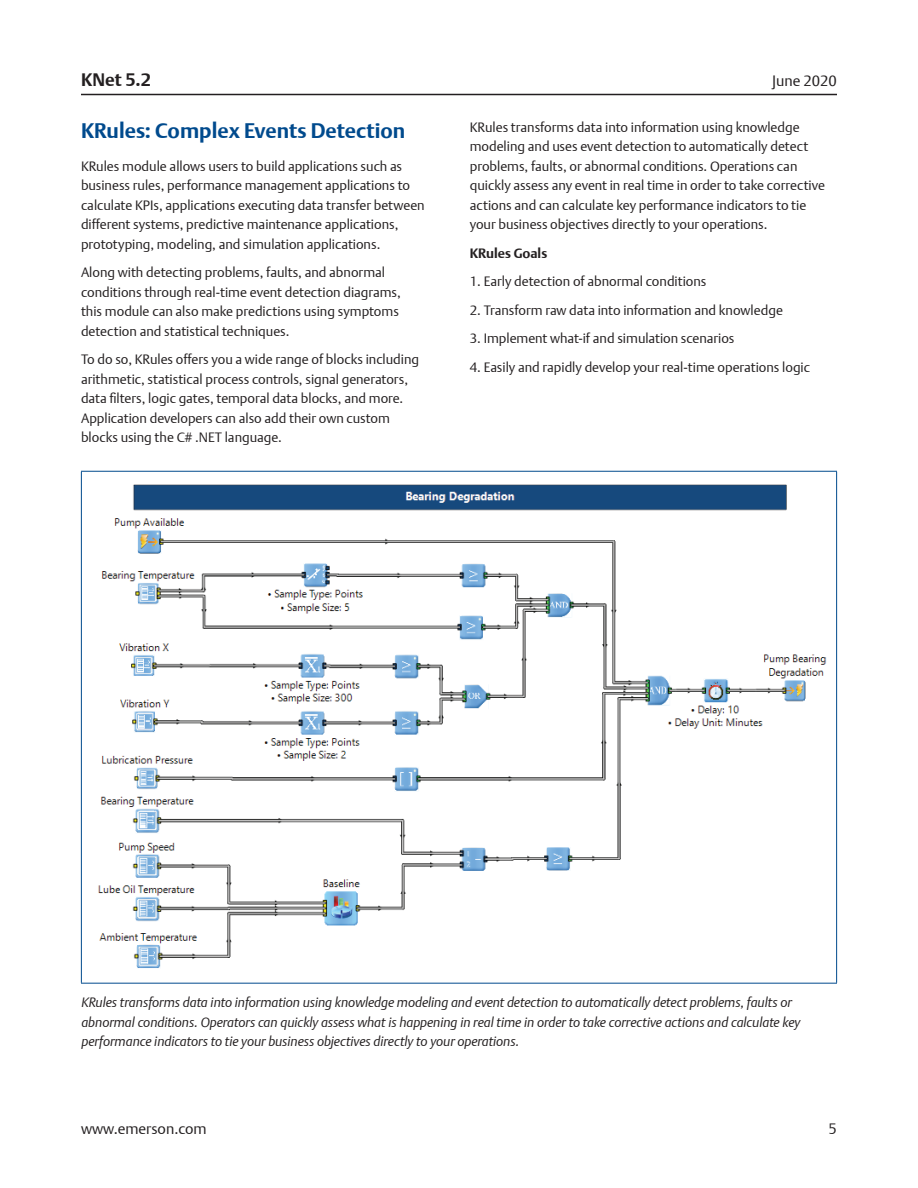
<style>
.page{position:relative;width:918px;height:1188px;background:#fff}
.page>*{position:absolute;margin:0;border:0;box-sizing:border-box;transform-origin:0 0}
.Subhead_1{font:700 21px "DTL Argo T";color:#004a8d}
.t1{font:700 18px "DTL Argo T";color:#231f20}
.t2{font:15px "DTL Argo T Light";color:#231f20}
.Body_Text{font:13.5px/19.5px "DTL Argo T Light";color:#231f20}
.Image_Illustration_C{font:italic 13.5px/19.5px "DTL Argo T Light";letter-spacing:-.005em;color:#231f20}
.Body_Text-2{font:700 13.5px "DTL Argo T";color:#231f20}
</style>
<div class="page">
<hr style="left:81px;top:94px;width:756px;height:1px;background:#231f20">
<hr style="left:81px;top:983px;width:756px;height:1px;background:#004a8d">
<hr style="left:81px;top:471px;width:756px;height:1px;background:#004a8d">
<hr style="left:81px;top:472px;width:1px;height:511px;background:#004a8d">
<hr style="left:836px;top:472px;width:1px;height:511px;background:#004a8d">
<img style="left:98px;top:484px;width:729px;height:484px">
<h2 class="t1" style="left:81px;top:69px;width:72px">KNet 5.2</h2>
<p class="t2" style="left:772px;top:72px;width:66px">June 2020</p>
<p class="Subhead_1" style="left:81px;top:118px;width:326px">KRules: Complex Events Detection</p>
<p class="Body_Text" style="left:81px;top:156px;width:345px">KRules module allows users to build applications such as business rules, performance management applications to calculate KPIs, applications executing data transfer between different systems, predictive maintenance applications, prototyping, modeling, and simulation applications.</p>
<p class="Body_Text" style="left:81px;top:263px;width:321px">Along with detecting problems, faults, and abnormal conditions through real-time event detection diagrams, this module can also make predictions using symptoms detection and statistical techniques.</p>
<p class="Body_Text" style="left:81px;top:350px;width:340px">To do so, KRules offers you a wide range of blocks including arithmetic, statistical process controls, signal generators, data filters, logic gates, temporal data blocks, and more.<br>Application developers can also add their own custom blocks using the C# .NET language.</p>
<p class="Body_Text" style="left:470px;top:117px;width:357px">KRules transforms data into information using knowledge modeling and uses event detection to automatically detect problems, faults, or abnormal conditions. Operations can quickly assess any event in real time in order to take corrective actions and can calculate key performance indicators to tie your business objectives directly to your operations.</p>
<p class="Body_Text-2" style="left:470px;top:245px;width:79px">KRules Goals</p>
<p class="Body_Text" style="left:470px;top:272px;width:238px">1. Early detection of abnormal conditions</p>
<p class="Body_Text" style="left:470px;top:300px;width:315px">2. Transform raw data into information and knowledge</p>
<p class="Body_Text" style="left:470px;top:329px;width:266px">3. Implement what-if and simulation scenarios</p>
<p class="Body_Text" style="left:470px;top:357px;width:342px">4. Easily and rapidly develop your real-time operations logic</p>
<p class="Image_Illustration_C" style="left:81px;top:992px;width:721px">KRules transforms data into information using knowledge modeling and event detection to automatically detect problems, faults or abnormal conditions. Operators can quickly assess what is happening in real time in order to take corrective actions and calculate key performance indicators to tie your business objectives directly to your operations.</p>
<p class="t2" style="left:81px;top:1120px;width:127px">www.emerson.com</p>
<p class="t2" style="left:829px;top:1120px;width:10px">5</p>
</div>
